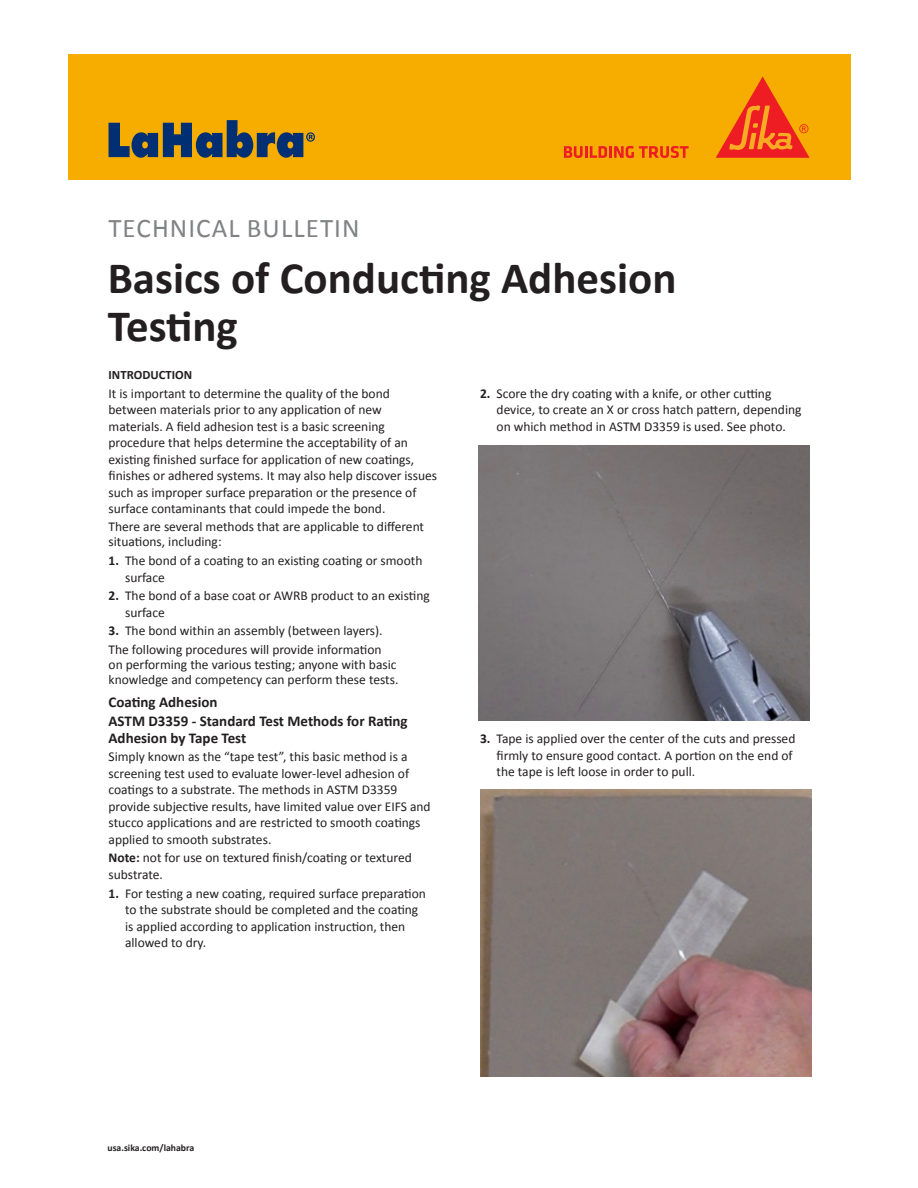
<style>
.page{position:relative;width:918px;height:1188px;background:#fff}
.page>*{position:absolute;margin:0;border:0;box-sizing:border-box;transform-origin:0 0}
.Product_Name{font:700 45px/48px "Calibri";color:#231f20}
.Product_Bulletin{font:27px "Calibri";letter-spacing:.04em;color:#808285}
.Numbered_List{font:700 15px/16.5px "Calibri";color:#231f20}
.Numbered_List-2{font:13.5px/16.5px "Calibri";color:#231f20}
.Numbered_List-3{font:700 12.75px "Calibri";color:#231f20}
.t1{font:700 9.75px "Calibri";color:#231f20}
.s1{font-weight:700}
</style>
<div class="page">
<div style="left:68px;top:54px;width:783px;height:125px;background:#f7ad00"></div>
<svg style="left:564px;top:146px;width:125px;height:12px"></svg>
<svg style="left:716px;top:76px;width:94px;height:82px"></svg>
<img style="left:479px;top:446px;width:331px;height:274px">
<img style="left:480px;top:790px;width:331px;height:286px">
<svg style="left:109px;top:120px;width:206px;height:38px"></svg>
<p class="Product_Bulletin" style="left:108px;top:210px;width:253px">TECHNICAL BULLETIN</p>
<p class="Product_Name" style="left:108px;top:253px;width:570px">Basics of Conducting Adhesion<br>Testing</p>
<p class="Numbered_List-3" style="left:109px;top:366px;width:85px">INTRODUCTION</p>
<p class="Numbered_List-2" style="left:109px;top:385px;width:330px">It is important to determine the quality of the bond between materials prior to any application of new materials. A field adhesion test is a basic screening procedure that helps determine the acceptability of an existing finished surface for application of new coatings, finishes or adhered systems. It may also help discover issues such as improper surface preparation or the presence of surface contaminants that could impede the bond.</p>
<p class="Numbered_List-2" style="left:109px;top:519px;width:317px;line-height:15px">There are several methods that are applicable to different situations, including:</p>
<p class="Numbered_List-2" style="left:125px;top:552px;width:299px;text-indent:-16px"><span class="s1">1.</span> The bond of a coating to an existing coating or smooth surface</p>
<p class="Numbered_List-2" style="left:125px;top:587px;width:306px;text-indent:-16px"><span class="s1">2.</span> The bond of a base coat or AWRB product to an existing surface</p>
<p class="Numbered_List-2" style="left:109px;top:622px;width:276px"><span class="s1">3.</span> The bond within an assembly (between layers).</p>
<p class="Numbered_List-2" style="left:109px;top:642px;width:291px;line-height:15px">The following procedures will provide information on performing the various testing; anyone with basic knowledge and competency can perform these tests.</p>
<p class="Numbered_List" style="left:109px;top:694px;width:111px">Coating Adhesion</p>
<p class="Numbered_List" style="left:109px;top:712px;width:301px">ASTM D3359 - Standard Test Methods for Rating<br>Adhesion by Tape Test</p>
<p class="Numbered_List-2" style="left:109px;top:748px;width:324px">Simply known as the “tape test”, this basic method is a screening test used to evaluate lower-level adhesion of coatings to a substrate. The methods in ASTM D3359 provide subjective results, have limited value over EIFS and stucco applications and are restricted to smooth coatings applied to smooth substrates.</p>
<p class="Numbered_List-2" style="left:109px;top:849px;width:305px"><span class="s1">Note:</span> not for use on textured finish/coating or textured substrate.</p>
<p class="Numbered_List-2" style="left:125px;top:884px;width:302px;text-indent:-16px"><span class="s1">1.</span> For testing a new coating, required surface preparation to the substrate should be completed and the coating is applied according to application instruction, then allowed to dry.</p>
<p class="Numbered_List-2" style="left:497px;top:384px;width:307px;text-indent:-16px"><span class="s1">2.</span> Score the dry coating with a knife, or other cutting device, to create an X or cross hatch pattern, depending on which method in ASTM D3359 is used. See photo.</p>
<p class="Numbered_List-2" style="left:497px;top:730px;width:300px;text-indent:-16px"><span class="s1">3.</span> Tape is applied over the center of the cuts and pressed firmly to ensure good contact. A portion on the end of the tape is left loose in order to pull.</p>
<p class="t1" style="left:108px;top:1141px;width:88px">usa.sika.com/lahabra</p>
</div>
